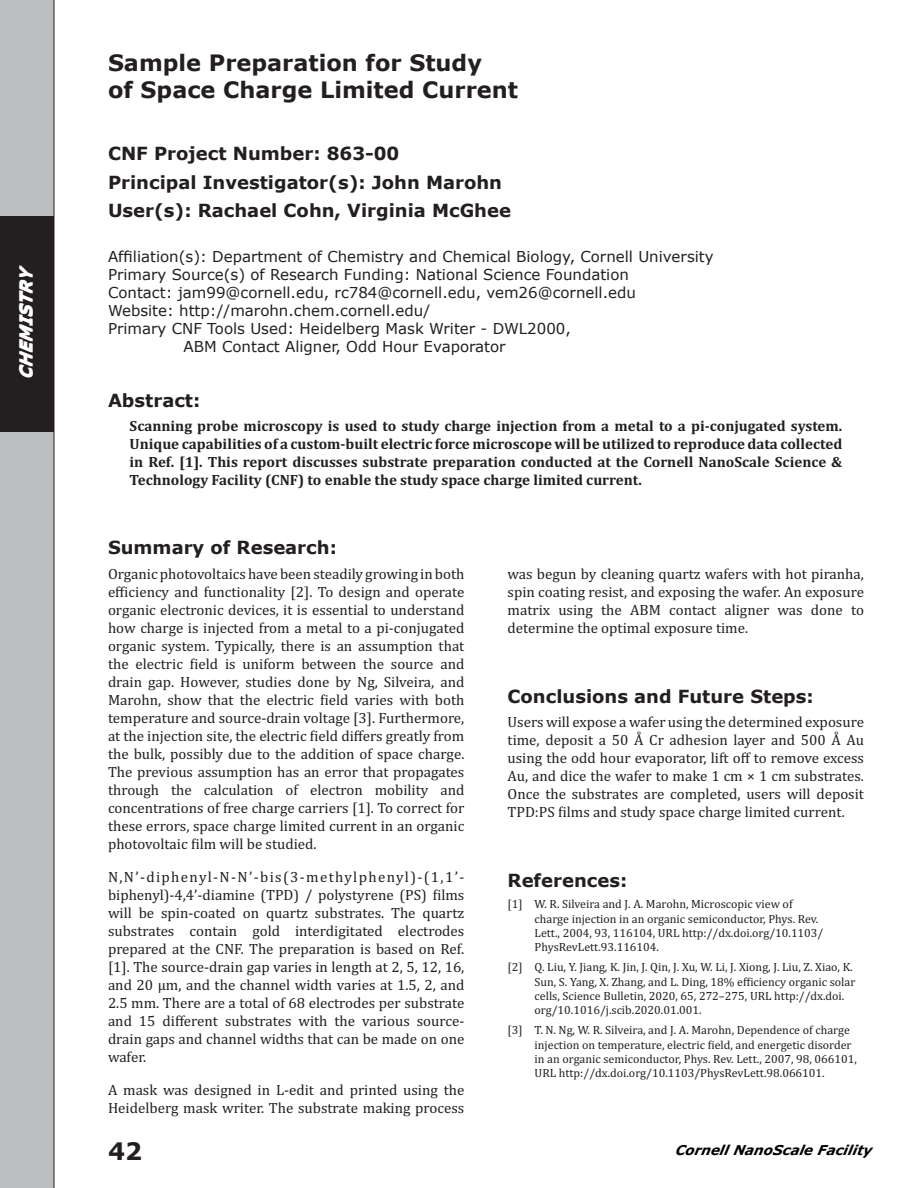
<style>
.page{position:relative;width:918px;height:1188px;background:#fff}
.page>*{position:absolute;margin:0;border:0;box-sizing:border-box;transform-origin:0 0}
.t1{font:700 24px "Verdana";color:#231f20}
.Project_Title{font:700 22.5px/27px "Verdana";color:#231f20}
.Project___PI_Users{font:700 18px "Verdana";color:#231f20}
.Body_Header{font:700 18px "Verdana";color:#231f20}
.t2{font:italic 700 16.5px "Verdana";color:#fff}
.t3{font:15px/18px "Cambria";color:#231f20;text-align:justify}
.Abstract_Text{font:700 15px/18px "Cambria";color:#231f20;text-align:justify}
.Project_Info{font:15px/18px "Verdana";color:#231f20}
.Affiliation{font:15px "Verdana";color:#231f20}
.t4{font:italic 700 13.5px "Verdana";color:#000}
.References{font:12px/14.4px "Cambria";color:#231f20}
</style>
<div class="page">
<div style="left:0;top:0;width:54px;height:1188px;background:#bcbdc0"></div>
<div style="left:0;top:216px;width:54px;height:216px;background:#231f20"></div>
<p class="t2" style="left:16px;top:379px;width:116px;rotate:-90deg">CHEMISTRY</p>
<p class="Project_Title" style="left:108px;top:50px;width:412px">Sample Preparation for Study<br>of Space Charge Limited Current</p>
<p class="Project___PI_Users" style="left:108px;top:142px;width:293px">CNF Project Number: 863-00</p>
<p class="Project___PI_Users" style="left:108px;top:170px;width:396px">Principal Investigator(s): John Marohn</p>
<p class="Project___PI_Users" style="left:108px;top:199px;width:405px">User(s): Rachael Cohn, Virginia McGhee</p>
<p class="Affiliation" style="left:108px;top:247px;width:607px">Affiliation(s): Department of Chemistry and Chemical Biology, Cornell University</p>
<p class="Project_Info" style="left:108px;top:266px;width:523px">Primary Source(s) of Research Funding: National Science Foundation</p>
<p class="Project_Info" style="left:108px;top:284px;width:529px">Contact: jam99@cornell.edu, rc784@cornell.edu, vem26@cornell.edu</p>
<p class="Project_Info" style="left:108px;top:302px;width:324px">Website: http://marohn.chem.cornell.edu/</p>
<p class="Project_Info" style="left:184px;top:320px;width:389px;text-indent:-76px">Primary CNF Tools Used: Heidelberg Mask Writer - DWL2000,<br>ABM Contact Aligner, Odd Hour Evaporator</p>
<p class="Body_Header" style="left:108px;top:388px;width:94px">Abstract:</p>
<p class="Abstract_Text" style="left:130px;top:417px;width:714px">Scanning probe microscopy is used to study charge injection from a metal to a pi-conjugated system.<br>Unique capabilities of a custom-built electric force microscope will be utilized to reproduce data collected in Ref. [1]. This report discusses substrate preparation conducted at the Cornell NanoScale Science &amp; Technology Facility (CNF) to enable the study space charge limited current.</p>
<p class="Body_Header" style="left:108px;top:535px;width:230px">Summary of Research:</p>
<p class="t3" style="left:108px;top:564px;width:358px">Organic photovoltaics have been steadily growing in both efficiency and functionality [2]. To design and operate organic electronic devices, it is essential to understand how charge is injected from a metal to a pi-conjugated organic system. Typically, there is an assumption that the electric field is uniform between the source and drain gap. However, studies done by Ng, Silveira, and Marohn, show that the electric field varies with both temperature and source-drain voltage [3]. Furthermore, at the injection site, the electric field differs greatly from the bulk, possibly due to the addition of space charge.<br>The previous assumption has an error that propagates through the calculation of electron mobility and concentrations of free charge carriers [1]. To correct for these errors, space charge limited current in an organic photovoltaic film will be studied.</p>
<p class="t3" style="left:108px;top:868px;width:358px">N,N’-diphenyl-N-N’-bis(3-methylphenyl)-(1,1’- biphenyl)-4,4’-diamine (TPD) / polystyrene (PS) films will be spin-coated on quartz substrates. The quartz substrates contain gold interdigitated electrodes prepared at the CNF. The preparation is based on Ref. [1]. The source-drain gap varies in length at 2, 5, 12, 16, and 20 µm, and the channel width varies at 1.5, 2, and 2.5 mm. There are a total of 68 electrodes per substrate and 15 different substrates with the various source&shy;drain gaps and channel widths that can be made on one wafer.</p>
<p class="t3" style="left:108px;top:1081px;width:358px">A mask was designed in L-edit and printed using the<br>Heidelberg mask writer. The substrate making process</p>
<p class="t3" style="left:508px;top:564px;width:358px">was begun by cleaning quartz wafers with hot piranha, spin coating resist, and exposing the wafer. An exposure matrix using the ABM contact aligner was done to determine the optimal exposure time.</p>
<p class="Body_Header" style="left:508px;top:684px;width:308px">Conclusions and Future Steps:</p>
<p class="t3" style="left:508px;top:713px;width:358px">Users will expose a wafer using the determined exposure time, deposit a 50 Å Cr adhesion layer and 500 Å Au using the odd hour evaporator, lift off to remove excess Au, and dice the wafer to make 1 cm × 1 cm substrates.<br>Once the substrates are completed, users will deposit TPD:PS films and study space charge limited current.</p>
<p class="Body_Header" style="left:508px;top:869px;width:121px">References:</p>
<p class="References" style="left:535px;top:897px;width:290px;text-indent:-27px">[1] W. R. Silveira and J. A. Marohn, Microscopic view of charge injection in an organic semiconductor, Phys. Rev.<br>Lett., 2004, 93, 116104, URL http://dx.doi.org/10.1103/ PhysRevLett.93.116104.</p>
<p class="References" style="left:535px;top:960px;width:322px;text-indent:-27px">[2] Q. Liu, Y. Jiang, K. Jin, J. Qin, J. Xu, W. Li, J. Xiong, J. Liu, Z. Xiao, K.<br>Sun, S. Yang, X. Zhang, and L. Ding, 18% efficiency organic solar cells, Science Bulletin, 2020, 65, 272–275, URL http://dx.doi. org/10.1016/j.scib.2020.01.001.</p>
<p class="References" style="left:535px;top:1023px;width:324px;text-indent:-27px">[3] T. N. Ng, W. R. Silveira, and J. A. Marohn, Dependence of charge injection on temperature, electric field, and energetic disorder in an organic semiconductor, Phys. Rev. Lett., 2007, 98, 066101, URL http://dx.doi.org/10.1103/PhysRevLett.98.066101.</p>
<h1 class="t1" style="left:108px;top:1136px;width:36px">42</h1>
<p class="t4" style="left:675px;top:1141px;width:201px">Cornell NanoScale Facility</p>
</div>
